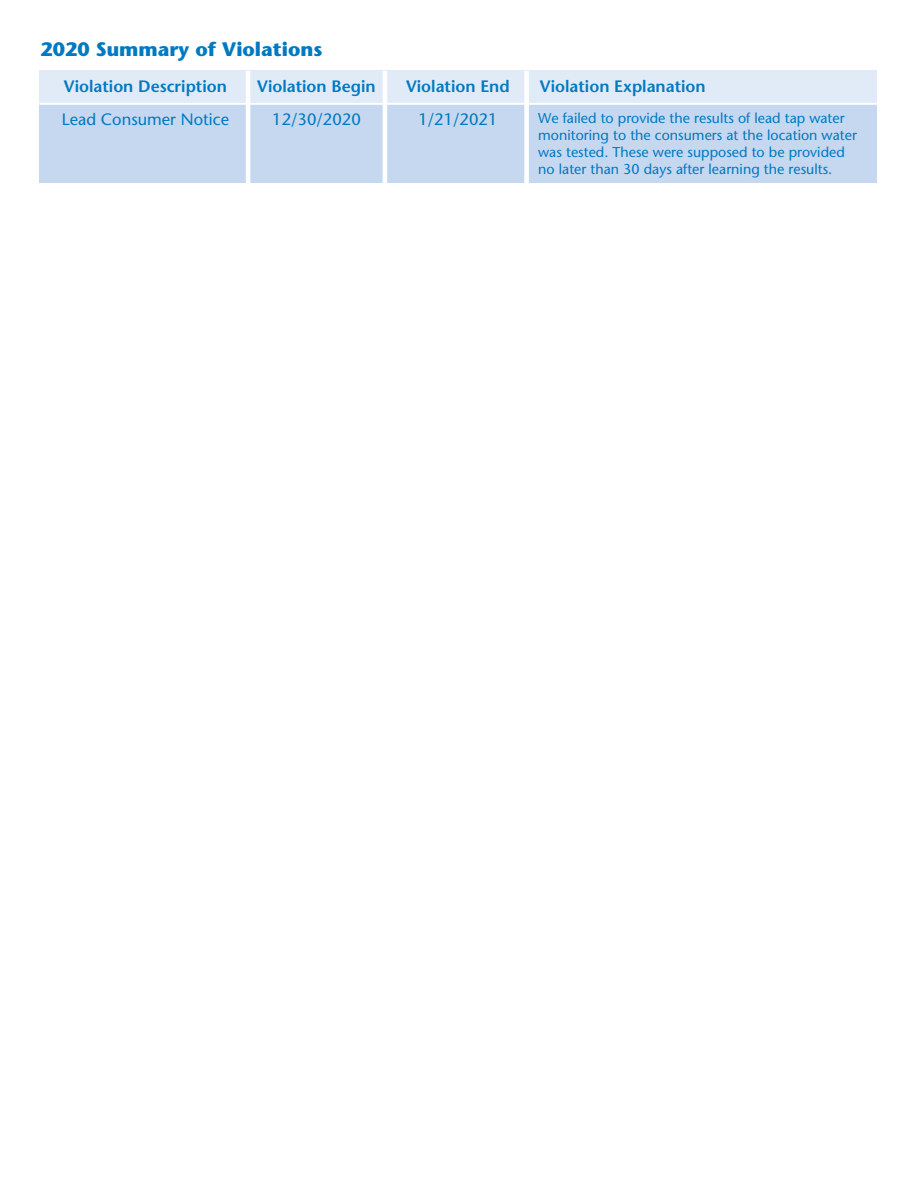
<style>
.page{position:relative;width:918px;height:1188px;background:#fff}
.page>*{position:absolute;margin:0;border:0;box-sizing:border-box;transform-origin:0 0}
.t1{font:700 19.5px "Stone Sans";color:#0079c2}
.t2{font:600 16.5px "Stone Sans";color:#0079c2}
.t3{font:16.5px "Stone Sans";color:#0079c2}
.t4{font:14.25px/17.1px "Stone Sans";color:#0079c2}
</style>
<div class="page">
<div style="left:39px;top:104px;width:837px;height:79px;background:#c6d8ef"></div>
<div style="left:39px;top:71px;width:837px;height:33px;background:#e1ebf7"></div>
<hr style="left:39px;top:103px;width:840px;height:2px;background:#fff">
<hr style="left:246px;top:71px;width:4px;height:119px;background:#fff">
<hr style="left:383px;top:71px;width:4px;height:119px;background:#fff">
<div style="left:524px;top:71px;width:5px;height:119px;background:#fff"></div>
<h1 class="t1" style="left:41px;top:37px;width:283px">2020 Summary of Violations</h1>
<p class="t2" style="left:64px;top:76px;width:165px">Violation Description</p>
<p class="t3" style="left:62px;top:109px;width:169px">Lead Consumer Notice</p>
<p class="t4" style="left:538px;top:109px;width:320px">We failed to provide the results of lead tap water monitoring to the consumers at the location water was tested. These were supposed to be provided no later than 30 days after learning the results.</p>
<p class="t2" style="left:257px;top:76px;width:120px">Violation Begin</p>
<p class="t2" style="left:406px;top:76px;width:105px">Violation End</p>
<p class="t2" style="left:540px;top:76px;width:167px">Violation Explanation</p>
<p class="t3" style="left:272px;top:109px;width:90px">12/30/2020</p>
<p class="t3" style="left:418px;top:109px;width:81px">1/21/2021</p>
</div>
